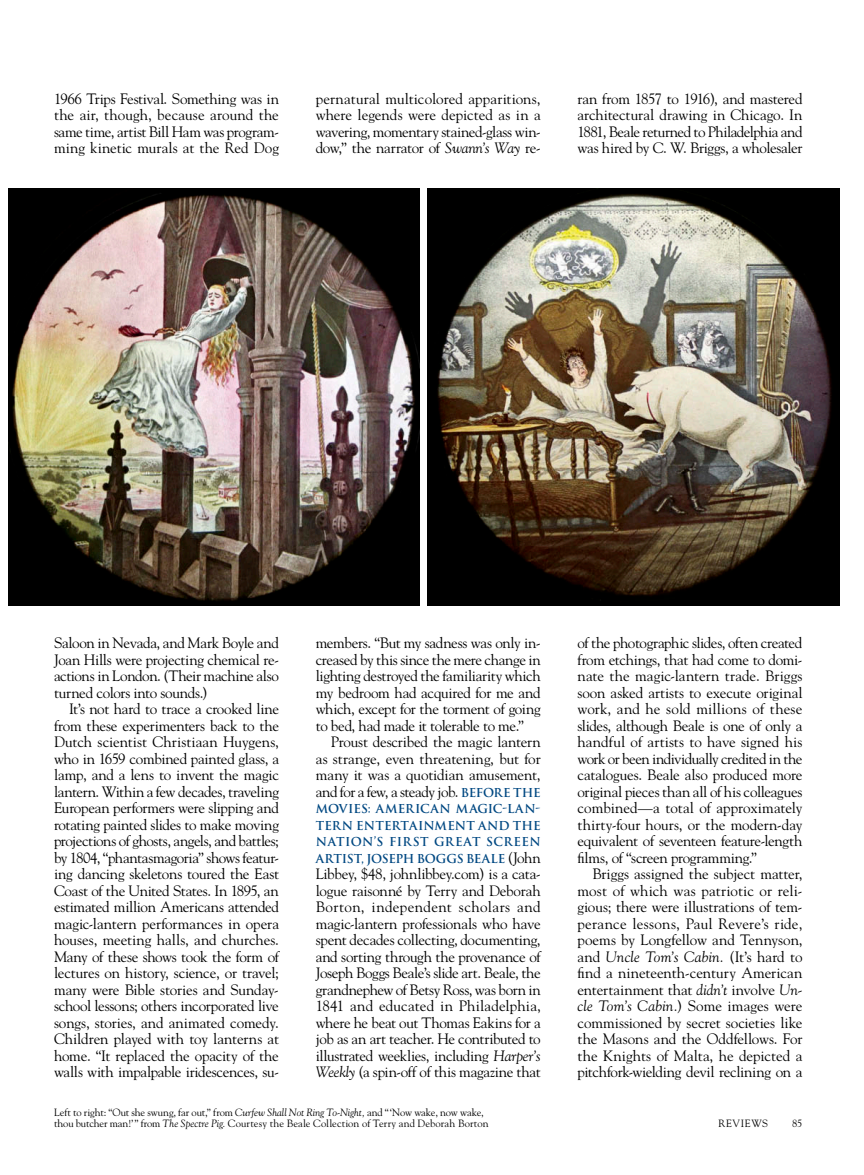
<style>
.page{position:relative;width:864px;height:1175px;background:#fff}
.page>*{position:absolute;margin:0;border:0;box-sizing:border-box;transform-origin:0 0}
.t1{font:15px/16.5px "Goudy Std";letter-spacing:-.02em;color:#000;text-align:justify}
.t2{font:700 12px/16.5px "Trajan Pro";letter-spacing:.015em;color:#004882;text-align:justify}
.t3{font:10.5px/10.5px "Goudy Std";letter-spacing:.005em;color:#000}
.t4{font:10.5px "Goudy Std";letter-spacing:.055em;color:#000}
.s1{font-style:italic}
.s2{font-family:"Trajan Pro";font-weight:700;font-size:12px;color:#004882}
.s3{font-family:"Goudy Std";font-weight:400;font-size:15px;color:#000}
</style>
<div class="page">
<img style="left:8px;top:188px;width:412px;height:417px">
<img style="left:428px;top:188px;width:411px;height:417px">
<p class="t1" style="left:54px;top:90px;width:227px">1966 Trips Festival. Something was in the air, though, because around the same time, artist Bill Ham was program&shy;ming kinetic murals at the Red Dog</p>
<p class="t1" style="left:316px;top:90px;width:227px">pernatural multicolored apparitions, where legends were depicted as in a wavering, momentary stained-glass win&shy;dow,” the narrator of <span class="s1">Swann’s Way</span> re-</p>
<p class="t1" style="left:578px;top:90px;width:227px">ran from 1857 to 1916), and mastered architectural drawing in Chicago. In 1881, Beale returned to Philadelphia and was hired by C. W. Briggs, a wholesaler</p>
<p class="t1" style="left:54px;top:634px;width:226px">Saloon in Nevada, and Mark Boyle and Joan Hills were projecting chemical re&shy;actions in London. (Their machine also turned colors into sounds.)</p>
<p class="t1" style="left:54px;top:700px;width:227px;text-indent:15px">It’s not hard to trace a crooked line from these experimenters back to the Dutch scientist Christiaan Huygens, who in 1659 combined painted glass, a lamp, and a lens to invent the magic lantern. Within a few decades, traveling European performers were slipping and rotating painted slides to make moving projections of ghosts, angels, and battles; by 1804, “phantasmagoria” shows featur&shy;ing dancing skeletons toured the East Coast of the United States. In 1895, an estimated million Americans attended magic-lantern performances in opera houses, meeting halls, and churches.<br>Many of these shows took the form of lectures on history, science, or travel; many were Bible stories and Sunday&shy;school lessons; others incorporated live songs, stories, and animated comedy.<br>Children played with toy lanterns at home. “It replaced the opacity of the walls with impalpable iridescences, su-</p>
<p class="t1" style="left:316px;top:634px;width:227px">members. “But my sadness was only in&shy;creased by this since the mere change in lighting destroyed the familiarity which my bedroom had acquired for me and which, except for the torment of going to bed, had made it tolerable to me.”</p>
<p class="t1" style="left:316px;top:733px;width:227px;text-indent:15px">Proust described the magic lantern as strange, even threatening, but for many it was a quotidian amusement, and for a few, a steady job. <span class="s2">BEFORE THE</span></p>
<p class="t2" style="left:316px;top:801px;width:227px">MOVIES: AMERICAN MAGIC-LAN-TERN ENTERTAINMENT AND THE NATION’S FIRST GREAT SCREEN ARTIST, JOSEPH BOGGS BEALE <span class="s3">(John</span></p>
<p class="t1" style="left:316px;top:865px;width:227px">Libbey, $48, johnlibbey.com) is a cata&shy;logue raisonné by Terry and Deborah Borton, independent scholars and magic-lantern professionals who have spent decades collecting, documenting, and sorting through the provenance of Joseph Boggs Beale’s slide art. Beale, the grandnephew of Betsy Ross, was born in 1841 and educated in Philadelphia, where he beat out Thomas Eakins for a job as an art teacher. He contributed to illustrated weeklies, including <span class="s1">Harper’s Weekly</span> (a spin-off of this magazine that</p>
<p class="t3" style="left:54px;top:1107px;width:436px">Left to right: “Out she swung, far out,” from <span class="s1">Curfew Shall Not Ring To-Night,</span> and “‘Now wake, now wake, thou butcher man!’” from <span class="s1">The Spectre Pig.</span> Courtesy the Beale Collection of Terry and Deborah Borton</p>
<p class="t1" style="left:578px;top:634px;width:227px">of the photographic slides, often created from etchings, that had come to domi&shy;nate the magic-lantern trade. Briggs soon asked artists to execute original work, and he sold millions of these slides, although Beale is one of only a handful of artists to have signed his work or been individually credited in the catalogues. Beale also produced more original pieces than all of his colleagues combined—a total of approximately thirty-four hours, or the modern-day equivalent of seventeen feature-length films, of “screen programming.”</p>
<p class="t1" style="left:577px;top:865px;width:227px;text-indent:15px">Briggs assigned the subject matter, most of which was patriotic or reli&shy;gious; there were illustrations of tem&shy;perance lessons, Paul Revere’s ride, poems by Longfellow and Tennyson, and <span class="s1">Uncle Tom’s Cabin.</span> (It’s hard to find a nineteenth-century American entertainment that <span class="s1">didn’t</span> involve <span class="s1">Un&shy;cle Tom’s Cabin.</span>) Some images were commissioned by secret societies like the Masons and the Oddfellows. For the Knights of Malta, he depicted a pitchfork-wielding devil reclining on a</p>
<p class="t4" style="left:718px;top:1116px;width:51px">REVIEWS</p>
<p class="t3" style="left:792px;top:1117px;width:12px">85</p>
</div>
